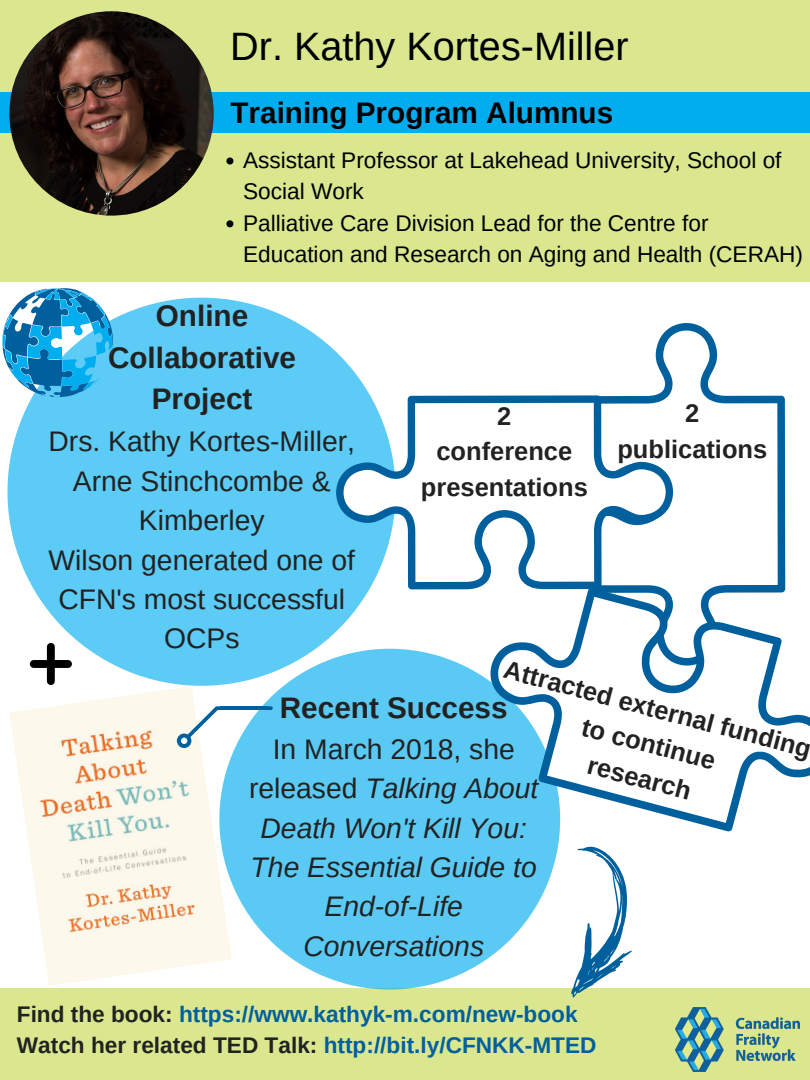
<style>
.page{position:relative;width:810px;height:1080px;background:#fff}
.page>*{position:absolute;margin:0;border:0;box-sizing:border-box;transform-origin:0 0}
.t1{font:39.62px "Arimo";color:#000}
.t2{font:700 29.69px/41.2px "Arimo";color:#222;text-align:center}
.t3{font:700 29.69px "Arimo";color:#000}
.t4{font:italic 28.31px/39.4px "Arimo";color:#222;text-align:center}
.t5{font:28.31px/39.4px "Arimo";color:#222;text-align:center}
.t6{font:700 25.44px/35.6px "Arimo";color:#222;text-align:center}
.t7{font:22.62px/31.4px "Arimo";color:#000}
.t8{font:700 22.62px/31.4px "Arimo";color:#005f9d}
.s1{font-style:normal}
.s2{color:#222}
</style>
<div class="page">
<div style="left:0;top:0;width:810px;height:281px;background:#dae78f"></div>
<div style="left:0;top:92px;width:810px;height:41px;background:#00aef0"></div>
<svg style="left:226px;top:158px;width:7px;height:7px"></svg>
<svg style="left:226px;top:220px;width:7px;height:7px"></svg>
<div style="left:0;top:988px;width:810px;height:92px;background:#dae78f"></div>
<svg style="left:231px;top:649px;width:326px;height:341px;background:#71d1f5"></svg>
<svg style="left:8px;top:298px;width:388px;height:388px;background:#74d2f6"></svg>
<svg style="left:655px;top:323px;width:130px;height:245px"></svg>
<svg style="left:466px;top:568px;width:344px;height:284px"></svg>
<svg style="left:336px;top:395px;width:337px;height:194px"></svg>
<svg style="left:30px;top:643px;width:42px;height:42px"></svg>
<svg style="left:2px;top:288px;width:111px;height:110px"></svg>
<img style="left:676px;top:1008px;width:123px;height:63px">
<svg style="left:571px;top:847px;width:61px;height:151px"></svg>
<img style="left:10px;top:687px;width:221px;height:298px">
<svg style="left:177px;top:706px;width:44px;height:42px"></svg>
<hr style="left:221px;top:706px;width:46px;height:4px;background:#005f9d">
<svg style="left:267px;top:706px;width:6px;height:4px"></svg>
<img style="left:9px;top:11px;width:205px;height:205px;border-radius:50%">
<h1 class="t1" style="left:230px;top:24px;width:400px">Dr. Kathy Kortes-Miller</h1>
<h2 class="t3" style="left:230px;top:96px;width:384px">Training Program Alumnus</h2>
<p class="t7" style="left:243px;top:144px;width:561px">Assistant Professor at Lakehead University, School of Social Work<br>Palliative Care Division Lead for the Centre for Education and Research on Aging and Health (CERAH)</p>
<h2 class="t2" style="left:108px;top:295px;width:190px">Online<br>Collaborative<br>Project</h2>
<p class="t5" style="left:48px;top:422px;width:308px">Drs. Kathy Kortes-Miller,<br>Arne Stinchcombe &amp;<br>Kimberley<br>Wilson generated one of<br>CFN's most successful<br>OCPs</p>
<p class="t6" style="left:421px;top:398px;width:168px">2<br>conference presentations</p>
<p class="t6" style="left:617px;top:395px;width:151px">2 publications</p>
<p class="t6" style="left:509px;top:651px;width:318px;rotate:15deg">Attracted external funding to continue<br>research</p>
<h2 class="t2" style="left:280px;top:687px;width:229px">Recent Success</h2>
<p class="t4" style="left:249px;top:729px;width:291px"><span class="s1">In March 2018, she released</span> Talking About<br>Death Won't Kill You:<br>The Essential Guide to<br>End-of-Life<br>Conversations</p>
<p class="t8" style="left:17px;top:998px;width:581px"><span class="s2">Find the book:</span> https://www.kathyk-m.com/new-book<br><span class="s2">Watch her related TED Talk:</span> http://bit.ly/CFNKK-MTED</p>
</div>
